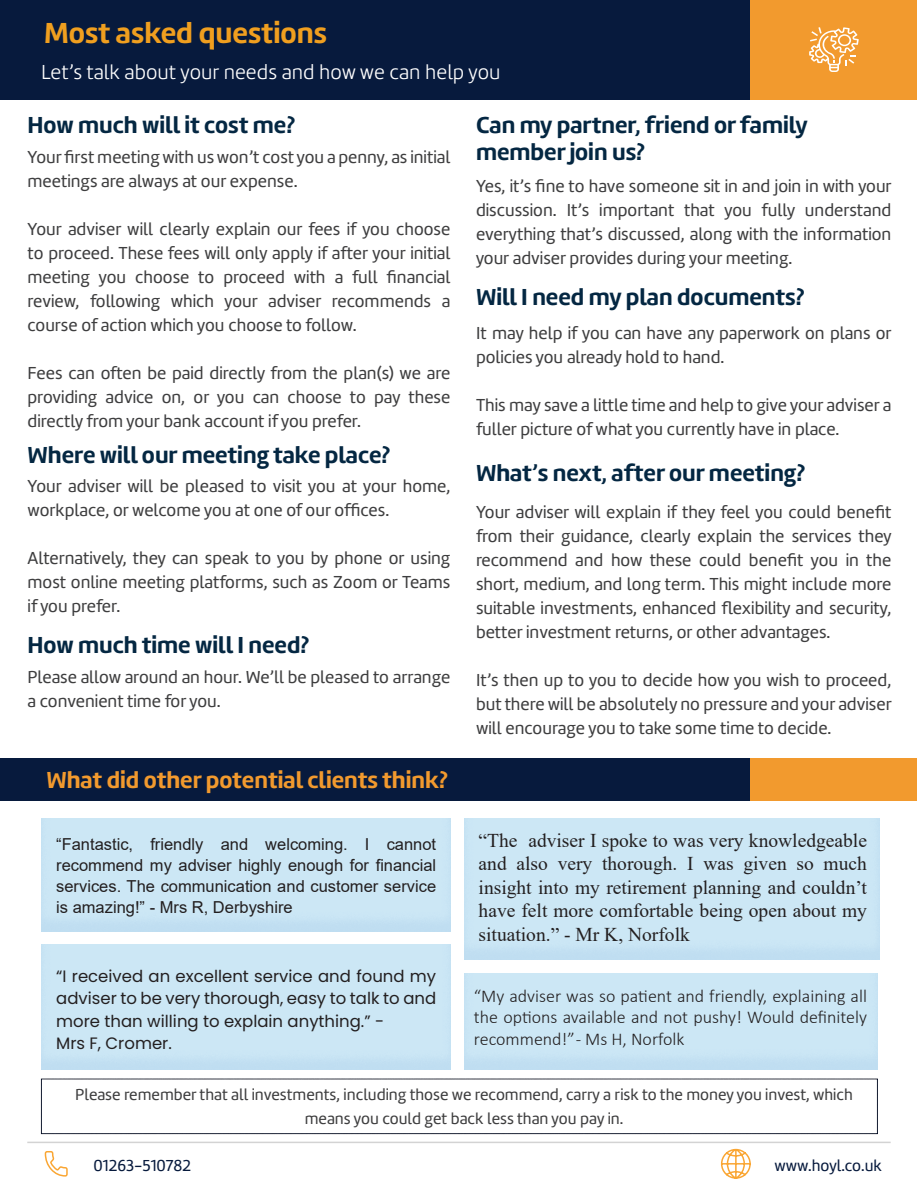
<style>
.page{position:relative;width:918px;height:1188px;background:#fff}
.page>*{position:absolute;margin:0;border:0;box-sizing:border-box;transform-origin:0 0}
.Title_01_Left{font:700 30px "Marine";color:#f09f1f}
.Intro_text_Left{font:700 24px "Marine";color:#042742}
.Intro_text_Left-2{font:700 24px "Marine";color:#f29a2e}
.Intro_text_Left-3{font:300 21px "Marine";color:#fff}
.t1{font:19.5px/23.4px "Times New Roman";color:#231f20;text-align:justify}
.Title_03{font:18px/24px "Marine";color:#3e3e3f;text-align:justify}
.t2{font:300 18px/21.6px "Calibri";color:#231f20;text-align:justify}
.t3{font:16.5px/21px "Arial";color:#231f20;text-align:justify}
.Title_03-2{font:16.5px/24px "Marine";color:#3e3e3f;text-align:center}
.t4{font:16.5px/22.5px "Poppins";color:#231f20;text-align:justify}
.t5{font:16.5px "Marine";color:#071a3d}
</style>
<div class="page">
<hr style="left:27px;top:1142px;width:864px;height:1px;background:#d3d3d3">
<svg style="left:44px;top:1151px;width:24px;height:26px"></svg>
<svg style="left:720px;top:1148px;width:31px;height:31px"></svg>
<div style="left:0;top:0;width:751px;height:99px;background:#071a3d"></div>
<div style="left:0;top:758px;width:751px;height:42px;background:#071a3d"></div>
<div style="left:463px;top:971px;width:416px;height:100px;background:#cce7f5"></div>
<div style="left:40px;top:943px;width:412px;height:127px;background:#cce7f5"></div>
<div style="left:463px;top:817px;width:418px;height:143px;background:#cce7f5"></div>
<div style="left:40px;top:817px;width:412px;height:114px;background:#cce7f5"></div>
<div style="left:751px;top:0;width:166px;height:99px;background:#f29a2e"></div>
<svg style="left:809px;top:27px;width:50px;height:45px"></svg>
<div style="left:751px;top:758px;width:166px;height:42px;background:#f29a2e"></div>
<p class="Title_01_Left" style="left:44px;top:14px;width:284px">Most asked questions</p>
<p class="Intro_text_Left-3" style="left:41px;top:59px;width:461px">Let’s talk about your needs and how we can help you</p>
<p class="Intro_text_Left" style="left:28px;top:109px;width:269px">How much will it cost me?</p>
<p class="Intro_text_Left" style="left:476px;top:109px;width:333px">Can my partner, friend or family</p>
<p class="Title_03" style="left:28px;top:145px;width:424px">Your first meeting with us won’t cost you a penny, as initial</p>
<p class="Intro_text_Left" style="left:476px;top:136px;width:171px">member join us?</p>
<p class="Title_03" style="left:28px;top:169px;width:272px">meetings are always at our expense.</p>
<p class="Title_03" style="left:28px;top:217px;width:424px">Your adviser will clearly explain our fees if you choose to proceed. These fees will only apply if after your initial meeting you choose to proceed with a full financial review, following which your adviser recommends a course of action which you choose to follow.</p>
<p class="Title_03" style="left:28px;top:361px;width:424px">Fees can often be paid directly from the plan(s) we are providing advice on, or you can choose to pay these directly from your bank account if you prefer.</p>
<p class="Title_03" style="left:476px;top:174px;width:417px">Yes, it’s fine to have someone sit in and join in with your discussion. It’s important that you fully understand everything that’s discussed, along with the information your adviser provides during your meeting.</p>
<p class="Intro_text_Left" style="left:476px;top:281px;width:330px">Will I need my plan documents?</p>
<p class="Title_03" style="left:476px;top:321px;width:417px">It may help if you can have any paperwork on plans or policies you already hold to hand.</p>
<p class="Title_03" style="left:476px;top:393px;width:417px">This may save a little time and help to give your adviser a fuller picture of what you currently have in place.</p>
<p class="Intro_text_Left" style="left:28px;top:440px;width:364px">Where will our meeting take place?</p>
<p class="Title_03" style="left:28px;top:474px;width:424px">Your adviser will be pleased to visit you at your home, workplace, or welcome you at one of our offices.</p>
<p class="Title_03" style="left:28px;top:546px;width:424px">Alternatively, they can speak to you by phone or using most online meeting platforms, such as Zoom or Teams if you prefer.</p>
<p class="Intro_text_Left" style="left:28px;top:629px;width:283px">How much time will I need?</p>
<p class="Title_03" style="left:28px;top:665px;width:424px">Please allow around an hour. We’ll be pleased to arrange a convenient time for you.</p>
<p class="Intro_text_Left-2" style="left:46px;top:764px;width:403px">What did other potential clients think?</p>
<p class="Intro_text_Left" style="left:476px;top:457px;width:331px">What’s next, after our meeting?</p>
<p class="Title_03" style="left:476px;top:500px;width:417px">Your adviser will explain if they feel you could benefit from their guidance, clearly explain the services they recommend and how these could benefit you in the short, medium, and long term. This might include more suitable investments, enhanced flexibility and security, better investment returns, or other advantages.</p>
<p class="Title_03" style="left:476px;top:668px;width:417px">It’s then up to you to decide how you wish to proceed, but there will be absolutely no pressure and your adviser will encourage you to take some time to decide.</p>
<p class="t3" style="left:56px;top:833px;width:382px">“Fantastic, friendly and welcoming. I cannot recommend my adviser highly enough for financial services. The communication and customer service is amazing!” - Mrs R, Derbyshire</p>
<p class="t1" style="left:479px;top:828px;width:390px">“The adviser I spoke to was very knowledgeable and also very thorough. I was given so much insight into my retirement planning and couldn’t have felt more comfortable being open about my situation.” - Mr K, Norfolk</p>
<p class="t4" style="left:56px;top:965px;width:382px">“I received an excellent service and found my adviser to be very thorough, easy to talk to and more than willing to explain anything.” -</p>
<p class="t4" style="left:56px;top:1032px;width:117px">Mrs F, Cromer.</p>
<p class="t2" style="left:474px;top:985px;width:395px">“My adviser was so patient and friendly, explaining all the options available and not pushy! Would definitely recommend!” - Ms H, Norfolk</p>
<p class="Title_03-2" style="left:75px;top:1082px;width:779px">Please remember that all investments, including those we recommend, carry a risk to the money you invest, which means you could get back less than you pay in.</p>
<p class="t5" style="left:94px;top:1155px;width:99px">01263-510782</p>
<p class="t5" style="left:775px;top:1155px;width:109px">www.hoyl.co.uk</p>
</div>
